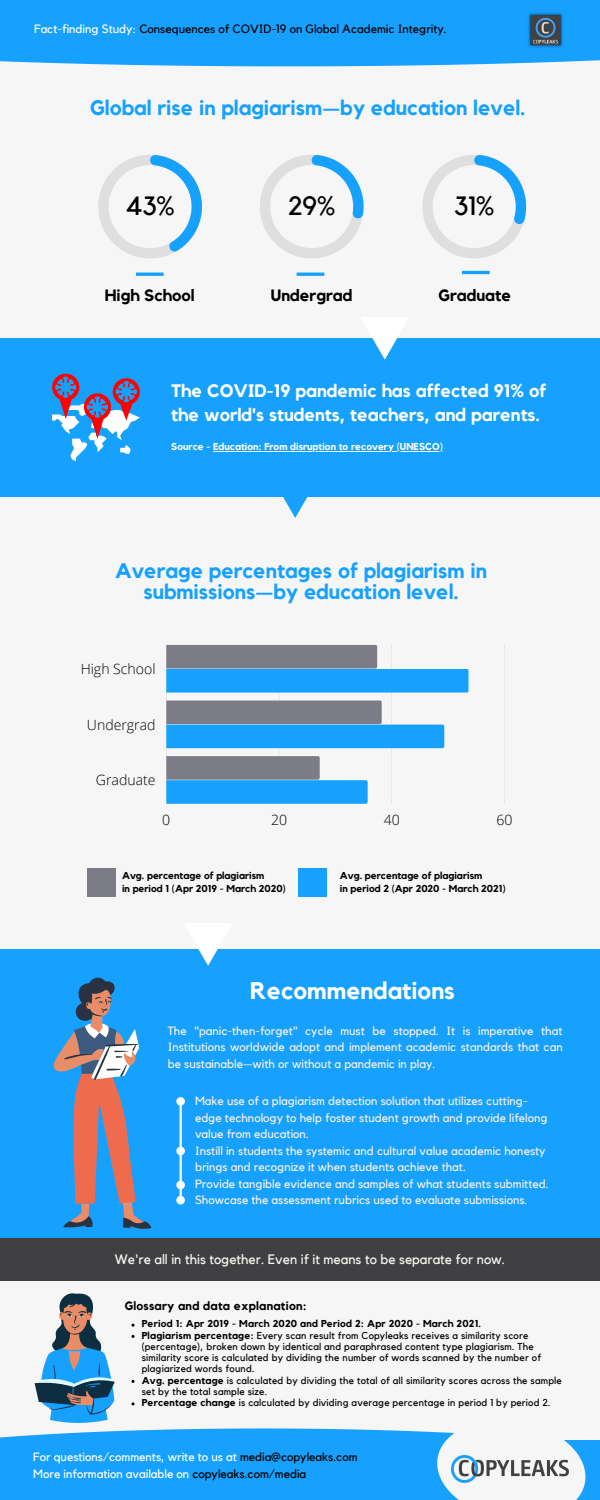
<style>
.page{position:relative;width:600px;height:1500px;background:#f6f6f6}
.page>*{position:absolute;margin:0;border:0;box-sizing:border-box;transform-origin:0 0}
.t1{font:26.4px "Kollektif";color:#000}
.t2{font:700 24px "Kollektif";color:#fff}
.t3{font:700 21px/21px "Kollektif";color:#17a1ff;text-align:center}
.t4{font:700 18px/24.8px "Kollektif";color:#fff}
.t5{font:700 16.4px "Kollektif";color:#000}
.t6{font:300 14.1px "Open Sans";color:#000}
.t7{font:13.6px "Kollektif";color:#f5f5ef}
.t8{font:12px/16.5px "Kollektif";color:#f3efec}
.t9{font:12px "Kollektif";color:#fff}
.t10{font:12px "Kollektif";color:#000}
.t11{font:700 12px "Kollektif";letter-spacing:.02em;color:#000}
.t12{font:10px/11.2px "Kollektif";letter-spacing:.02em;color:#000}
.t13{font:700 10px "Kollektif";color:#000}
.t14{font:700 10px "Kollektif";letter-spacing:.02em;color:#000}
.t15{font:700 10px "Kollektif";color:#fff}
.s1{color:#fff}
.s2{font-weight:700}
.s3{color:#000}
</style>
<div class="page">
<svg style="left:98px;top:155px;width:104px;height:103px"></svg>
<svg style="left:260px;top:155px;width:104px;height:103px"></svg>
<svg style="left:422px;top:155px;width:104px;height:103px"></svg>
<svg style="left:297px;top:272px;width:27px;height:4px"></svg>
<svg style="left:136px;top:272px;width:28px;height:4px"></svg>
<hr style="left:462px;top:271px;width:28px;height:3px;background:#17a1ff">
<hr style="left:166px;top:645px;width:1px;height:159px;background:#000">
<hr style="left:279px;top:645px;width:1px;height:159px;background:#000">
<hr style="left:392px;top:645px;width:1px;height:159px;background:#000">
<hr style="left:504px;top:645px;width:1px;height:159px;background:#000">
<svg style="left:166px;top:645px;width:303px;height:48px;background:#5ea2d3"></svg>
<svg style="left:166px;top:701px;width:278px;height:47px;background:#589dcf"></svg>
<svg style="left:166px;top:756px;width:202px;height:48px;background:#5b9ed0"></svg>
<div style="left:88px;top:868px;width:28px;height:28px;background:#7c7c86"></div>
<div style="left:298px;top:868px;width:29px;height:28px;background:#17a1ff"></div>
<div style="left:0;top:338px;width:600px;height:158px;background:#17a1ff"></div>
<svg style="left:52px;top:374px;width:88px;height:87px"></svg>
<hr style="left:213px;top:451px;width:230px;height:1px;background:#fff">
<svg style="left:270px;top:496px;width:50px;height:22px"></svg>
<svg style="left:372px;top:338px;width:26px;height:22px"></svg>
<div style="left:0;top:949px;width:600px;height:332px;background:#17a1ff"></div>
<svg style="left:198px;top:949px;width:20px;height:17px"></svg>
<div style="left:0;top:1238px;width:600px;height:43px;background:#403f41"></div>
<svg style="left:53px;top:978px;width:99px;height:251px"></svg>
<svg style="left:0;top:60px;width:600px;height:6px;fill:#17a1ff"></svg>
<div style="left:0;top:0;width:600px;height:60px;background:#17a1ff"></div>
<img style="left:528px;top:12px;width:35px;height:36px">
<svg style="left:35px;top:1293px;width:80px;height:130px"></svg>
<hr style="left:180px;top:1099px;width:2px;height:101px;background:#fff">
<svg style="left:176px;top:1097px;width:9px;height:9px"></svg>
<svg style="left:176px;top:1147px;width:9px;height:8px"></svg>
<svg style="left:176px;top:1196px;width:9px;height:8px"></svg>
<svg style="left:176px;top:1181px;width:9px;height:8px"></svg>
<svg style="left:0;top:1428px;width:430px;height:12px;fill:#17a1ff"></svg>
<div style="left:0;top:1440px;width:600px;height:60px;background:#17a1ff"></div>
<svg style="left:430px;top:1431px;width:156px;height:69px"></svg>
<img style="left:452px;top:1456px;width:117px;height:27px">
<p class="t10" style="left:34px;top:24px;width:414px"><span class="s1">Fact-finding Study:</span> Consequences of COVID-19 on Global Academic Integrity.</p>
<p class="t3" style="left:90px;top:98px;width:437px">Global rise in plagiarism—by education level.</p>
<p class="t1" style="left:125px;top:193px;width:51px">43%</p>
<p class="t1" style="left:288px;top:193px;width:49px">29%</p>
<p class="t1" style="left:454px;top:193px;width:42px">31%</p>
<p class="t5" style="left:105px;top:288px;width:91px">High School</p>
<p class="t5" style="left:271px;top:288px;width:83px">Undergrad</p>
<p class="t5" style="left:439px;top:288px;width:74px">Graduate</p>
<p class="t4" style="left:171px;top:379px;width:377px">The COVID-19 pandemic has affected 91% of the world's students, teachers, and parents.</p>
<p class="t15" style="left:171px;top:442px;width:273px">Source - Education: From disruption to recovery (UNESCO)</p>
<p class="t3" style="left:115px;top:561px;width:374px">Average percentages of plagiarism in submissions—by education level.</p>
<p class="t6" style="left:81px;top:659px;width:76px">High School</p>
<p class="t6" style="left:87px;top:715px;width:70px">Undergrad</p>
<p class="t6" style="left:96px;top:770px;width:61px">Graduate</p>
<p class="t6" style="left:162px;top:809px;width:10px">0</p>
<p class="t6" style="left:271px;top:809px;width:18px">20</p>
<p class="t6" style="left:384px;top:809px;width:18px">40</p>
<p class="t6" style="left:496px;top:809px;width:18px">60</p>
<p class="t13" style="left:122px;top:870px;width:144px">Avg. percentage of plagiarism</p>
<p class="t13" style="left:122px;top:884px;width:165px">in period 1 (Apr 2019 - March 2020)</p>
<p class="t13" style="left:340px;top:870px;width:144px">Avg. percentage of plagiarism</p>
<p class="t13" style="left:340px;top:884px;width:167px">in period 2 (Apr 2020 - March 2021)</p>
<p class="t2" style="left:250px;top:980px;width:206px">Recommendations</p>
<p class="t8" style="left:168px;top:1023px;width:397px;text-align:justify">The "panic-then-forget" cycle must be stopped. It is imperative that Institutions worldwide adopt and implement academic standards that can be sustainable—with or without a pandemic in play.</p>
<p class="t8" style="left:195px;top:1093px;width:354px">Make use of a plagiarism detection solution that utilizes cutting&shy;edge technology to help foster student growth and provide lifelong value from education.</p>
<p class="t8" style="left:195px;top:1143px;width:352px">Instill in students the systemic and cultural value academic honesty brings and recognize it when students achieve that.</p>
<p class="t8" style="left:195px;top:1176px;width:355px">Provide tangible evidence and samples of what students submitted.</p>
<p class="t8" style="left:195px;top:1192px;width:334px">Showcase the assessment rubrics used to evaluate submissions.</p>
<p class="t7" style="left:115px;top:1253px;width:392px">We're all in this together. Even if it means to be separate for now.</p>
<p class="t11" style="left:125px;top:1301px;width:183px">Glossary and data explanation:</p>
<p class="t14" style="left:142px;top:1319px;width:341px">Period 1: Apr 2019 - March 2020 and Period 2: Apr 2020 - March 2021.</p>
<p class="t12" style="left:142px;top:1330px;width:401px"><span class="s2">Plagiarism percentage:</span> Every scan result from Copyleaks receives a similarity score (percentage), broken down by identical and paraphrased content type plagiarism. The similarity score is calculated by dividing the number of words scanned by the number of plagiarized words found.</p>
<p class="t12" style="left:142px;top:1375px;width:422px"><span class="s2">Avg. percentage</span> is calculated by dividing the total of all similarity scores across the sample set by the total sample size.</p>
<p class="t12" style="left:142px;top:1397px;width:410px"><span class="s2">Percentage change</span> is calculated by dividing average percentage in period 1 by period 2.</p>
<p class="t9" style="left:33px;top:1452px;width:326px">For questions/comments, write to us at <span class="s3">media@copyleaks.com</span></p>
<p class="t9" style="left:33px;top:1468px;width:274px">More information available on <span class="s3">copyleaks.com/media</span></p>
</div>
